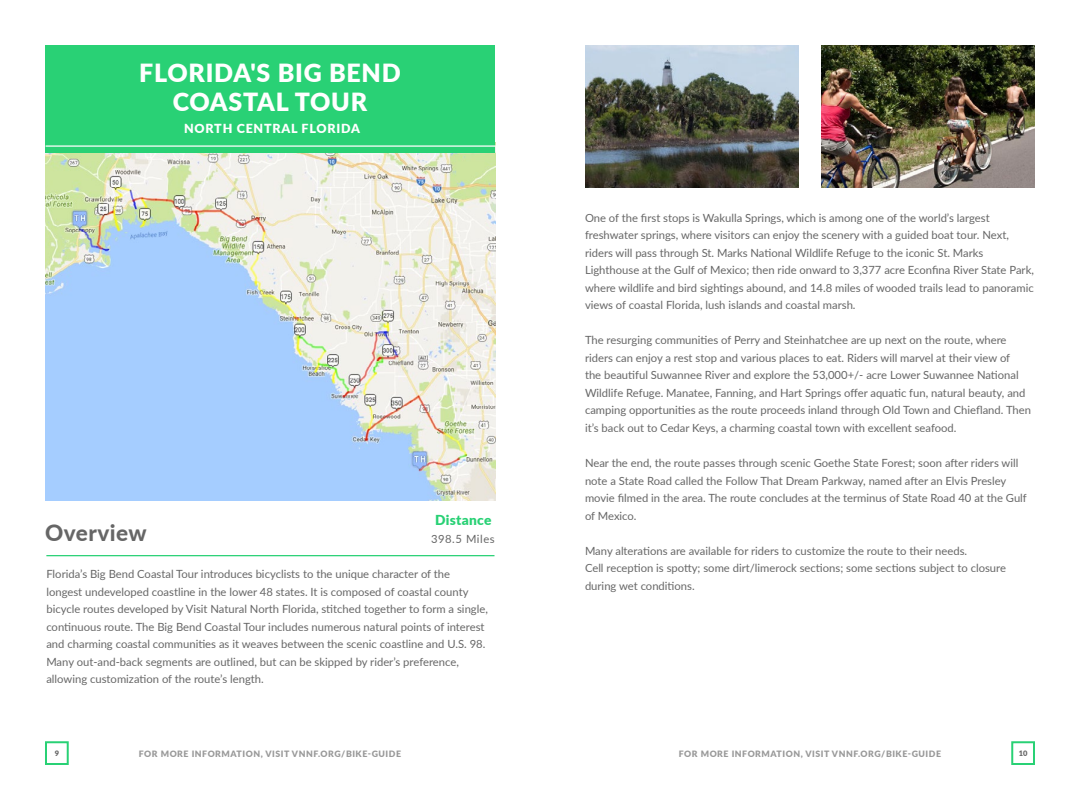
<style>
.page{position:relative;width:1080px;height:810px;background:#fff}
.page>*{position:absolute;margin:0;border:0;box-sizing:border-box;transform-origin:0 0}
.t1{font:900 25px/29px "Lato";letter-spacing:.03em;color:#fff;text-align:center}
.t2{font:800 22.5px "Lato";letter-spacing:.02em;color:#666}
.t3{font:900 13.75px "Lato";letter-spacing:.02em;color:#29d175}
.t4{font:900 12.5px "Lato";letter-spacing:.06em;color:#fff}
.t5{font:11.25px/17.5px "Lato";color:#666}
.t6{font:11.25px "Lato";letter-spacing:.05em;color:#666}
.t7{font:900 8.75px "Lato";letter-spacing:.06em;color:#999}
.t8{font:900 7.5px "Lato";color:#666}
</style>
<div class="page">
<div style="left:1011px;top:741px;width:24px;height:24px;border:2px solid #29d175"></div>
<div style="left:45px;top:741px;width:24px;height:24px;border:2px solid #29d175"></div>
<img style="left:45px;top:153px;width:450px;height:347px">
<hr style="left:46px;top:555px;width:449px;height:1px;background:#29d175">
<div style="left:45px;top:46px;width:450px;height:107px;background:#29d175"></div>
<hr style="left:46px;top:145px;width:450px;height:2px;background:#fff">
<img style="left:585px;top:46px;width:214px;height:141px">
<img style="left:821px;top:46px;width:214px;height:141px">
<h1 class="t1" style="left:139px;top:57px;width:263px">FLORIDA'S BIG BEND<br>COASTAL TOUR</h1>
<p class="t4" style="left:184px;top:119px;width:177px">NORTH CENTRAL FLORIDA</p>
<p class="t3" style="left:435px;top:509px;width:58px">Distance</p>
<h2 class="t2" style="left:45px;top:516px;width:103px">Overview</h2>
<p class="t5" style="left:46px;top:565px;width:443px">Florida’s Big Bend Coastal Tour introduces bicyclists to the unique character of the longest undeveloped coastline in the lower 48 states. It is composed of coastal county bicycle routes developed by Visit Natural North Florida, stitched together to form a single, continuous route. The Big Bend Coastal Tour includes numerous natural points of interest and charming coastal communities as it weaves between the scenic coastline and U.S. 98.<br>Many out-and-back segments are outlined, but can be skipped by rider’s preference, allowing customization of the route’s length.</p>
<p class="t6" style="left:431px;top:530px;width:65px">398.5 Miles</p>
<p class="t5" style="left:585px;top:209px;width:450px">One of the first stops is Wakulla Springs, which is among one of the world’s largest freshwater springs, where visitors can enjoy the scenery with a guided boat tour. Next, riders will pass through St. Marks National Wildlife Refuge to the iconic St. Marks Lighthouse at the Gulf of Mexico; then ride onward to 3,377 acre Econfina River State Park, where wildlife and bird sightings abound, and 14.8 miles of wooded trails lead to panoramic views of coastal Florida, lush islands and coastal marsh.</p>
<p class="t5" style="left:585px;top:331px;width:448px">The resurging communities of Perry and Steinhatchee are up next on the route, where riders can enjoy a rest stop and various places to eat. Riders will marvel at their view of<br>the beautiful Suwannee River and explore the 53,000+/- acre Lower Suwannee National Wildlife Refuge. Manatee, Fanning, and Hart Springs offer aquatic fun, natural beauty, and camping opportunities as the route proceeds inland through Old Town and Chiefland. Then it’s back out to Cedar Keys, a charming coastal town with excellent seafood.</p>
<p class="t5" style="left:585px;top:454px;width:443px">Near the end, the route passes through scenic Goethe State Forest; soon after riders will note a State Road called the Follow That Dream Parkway, named after an Elvis Presley movie filmed in the area. The route concludes at the terminus of State Road 40 at the Gulf of Mexico.</p>
<p class="t5" style="left:585px;top:541px;width:423px">Many alterations are available for riders to customize the route to their needs.<br>Cell reception is spotty; some dirt/limerock sections; some sections subject to closure during wet conditions.</p>
<p class="t8" style="left:55px;top:748px;width:6px">9</p>
<p class="t7" style="left:139px;top:747px;width:264px">FOR MORE INFORMATION, VISIT VNNF.ORG/BIKE-GUIDE</p>
<p class="t7" style="left:679px;top:747px;width:264px">FOR MORE INFORMATION, VISIT VNNF.ORG/BIKE-GUIDE</p>
<p class="t8" style="left:1019px;top:748px;width:10px">10</p>
</div>
